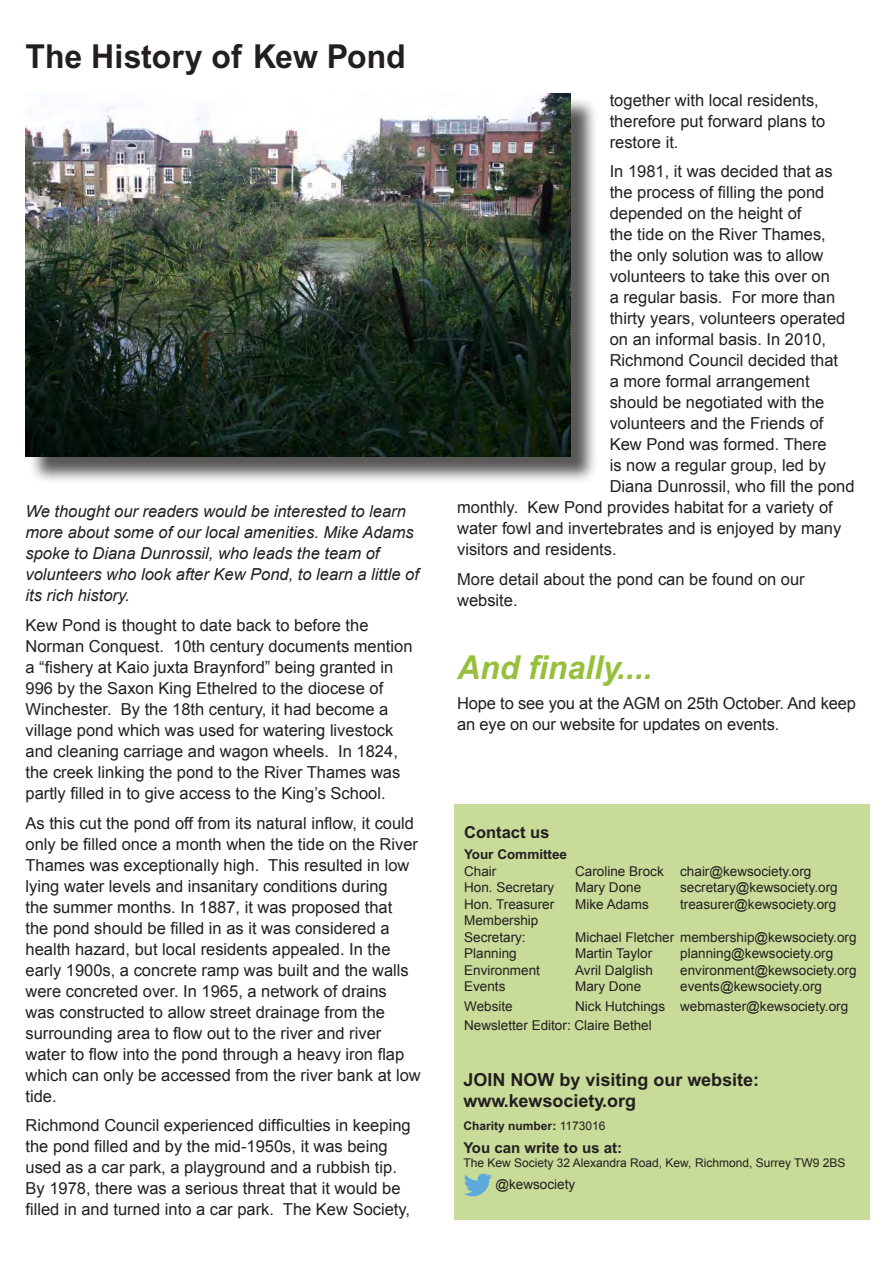
<style>
.page{position:relative;width:893px;height:1263px;background:#fff}
.page>*{position:absolute;margin:0;border:0;box-sizing:border-box;transform-origin:0 0}
.t1{font:700 33px "Arial";color:#231f20}
.t2{font:italic 700 33px "Arial";color:#96c03c}
.t3{font:700 18px/21.6px "Arial";color:#231f20}
.t4{font:16.5px/21px "Arial";color:#231f20}
.t5{font:italic 16.5px/21px "Arial";color:#231f20}
.t6{font:700 16.5px "Arial";color:#231f20}
.t7{font:700 15px "Arial";color:#231f20}
.t8{font:13.5px/16.5px "Arial";color:#231f20}
.t9{font:700 13.5px "Arial";color:#231f20}
.t10{font:12px "Arial";color:#231f20}
.t11{font:700 12px "Arial";color:#231f20}
.s1{font-weight:400}
</style>
<div class="page">
<div style="left:29px;top:96px;width:569px;height:388px;background:#231f20;opacity:.75"></div>
<img style="left:26px;top:93px;width:544px;height:363px">
<div style="left:455px;top:804px;width:415px;height:415px;background:#c8db98"></div>
<svg style="left:464px;top:1174px;width:28px;height:22px"></svg>
<h1 class="t1" style="left:26px;top:37px;width:382px">The History of Kew Pond</h1>
<p class="t5" style="left:26px;top:501px;width:395px">We thought our readers would be interested to learn more about some of our local amenities. Mike Adams spoke to Diana Dunrossil, who leads the team of volunteers who look after Kew Pond, to learn a little of its rich history.</p>
<p class="t4" style="left:26px;top:615px;width:389px">Kew Pond is thought to date back to before the Norman Conquest. 10th century documents mention a “fishery at Kaio juxta Braynford” being granted in 996 by the Saxon King Ethelred to the diocese of Winchester. By the 18th century, it had become a village pond which was used for watering livestock and cleaning carriage and wagon wheels. In 1824, the creek linking the pond to the River Thames was partly filled in to give access to the King’s School.</p>
<p class="t4" style="left:26px;top:812px;width:397px">As this cut the pond off from its natural inflow, it could only be filled once a month when the tide on the River Thames was exceptionally high. This resulted in low lying water levels and insanitary conditions during<br>the summer months. In 1887, it was proposed that<br>the pond should be filled in as it was considered a health hazard, but local residents appealed. In the early 1900s, a concrete ramp was built and the walls were concreted over. In 1965, a network of drains<br>was constructed to allow street drainage from the surrounding area to flow out to the river and river water to flow into the pond through a heavy iron flap which can only be accessed from the river bank at low tide.</p>
<p class="t4" style="left:26px;top:1115px;width:387px">Richmond Council experienced difficulties in keeping the pond filled and by the mid-1950s, it was being used as a car park, a playground and a rubbish tip.<br>By 1978, there was a serious threat that it would be filled in and turned into a car park. The Kew Society,</p>
<p class="t4" style="left:610px;top:89px;width:217px">together with local residents, therefore put forward plans to restore it.</p>
<p class="t4" style="left:610px;top:161px;width:224px">In 1981, it was decided that as</p>
<p class="t4" style="left:610px;top:182px;width:216px">the process of filling the pond</p>
<p class="t4" style="left:610px;top:203px;width:193px">depended on the height of</p>
<p class="t4" style="left:610px;top:224px;width:218px">the tide on the River Thames,</p>
<p class="t4" style="left:610px;top:245px;width:215px">the only solution was to allow</p>
<p class="t4" style="left:610px;top:266px;width:222px">volunteers to take this over on</p>
<p class="t4" style="left:610px;top:287px;width:227px">a regular basis. For more than</p>
<p class="t4" style="left:610px;top:308px;width:237px">thirty years, volunteers operated</p>
<p class="t4" style="left:610px;top:329px;width:218px">on an informal basis. In 2010,</p>
<p class="t4" style="left:610px;top:350px;width:230px">Richmond Council decided that</p>
<p class="t4" style="left:610px;top:371px;width:201px">a more formal arrangement</p>
<p class="t4" style="left:610px;top:392px;width:216px">should be negotiated with the</p>
<p class="t4" style="left:610px;top:413px;width:215px">volunteers and the Friends of</p>
<p class="t4" style="left:610px;top:434px;width:219px">Kew Pond was formed. There</p>
<p class="t4" style="left:610px;top:455px;width:218px">is now a regular group, led by</p>
<p class="t4" style="left:610px;top:476px;width:246px">Diana Dunrossil, who fill the pond</p>
<p class="t4" style="left:457px;top:497px;width:377px">monthly. Kew Pond provides habitat for a variety of</p>
<p class="t4" style="left:457px;top:518px;width:386px">water fowl and invertebrates and is enjoyed by many</p>
<p class="t4" style="left:457px;top:539px;width:161px">visitors and residents.</p>
<p class="t4" style="left:457px;top:568px;width:349px">More detail about the pond can be found on our website.</p>
<h1 class="t2" style="left:457px;top:648px;width:197px">And finally....</h1>
<p class="t4" style="left:457px;top:692px;width:400px">Hope to see you at the AGM on 25th October. And keep an eye on our website for updates on events.</p>
<p class="t6" style="left:464px;top:822px;width:87px">Contact us</p>
<p class="t9" style="left:464px;top:846px;width:104px">Your Committee</p>
<p class="t8" style="left:464px;top:862px;width:34px">Chair</p>
<p class="t8" style="left:575px;top:862px;width:238px">Caroline Brock chair@kewsociety.org</p>
<p class="t8" style="left:464px;top:879px;width:92px">Hon. Secretary</p>
<p class="t8" style="left:575px;top:879px;width:68px">Mary Done</p>
<p class="t8" style="left:680px;top:879px;width:159px">secretary@kewsociety.org</p>
<p class="t8" style="left:464px;top:895px;width:92px">Hon. Treasurer</p>
<p class="t8" style="left:575px;top:895px;width:75px">Mike Adams</p>
<p class="t8" style="left:680px;top:895px;width:158px">treasurer@kewsociety.org</p>
<p class="t8" style="left:464px;top:912px;width:76px">Membership<br>Secretary:</p>
<p class="t8" style="left:575px;top:928px;width:283px">Michael Fletcher membership@kewsociety.org</p>
<p class="t8" style="left:464px;top:945px;width:54px">Planning</p>
<p class="t8" style="left:575px;top:945px;width:79px">Martin Taylor</p>
<p class="t8" style="left:680px;top:945px;width:155px">planning@kewsociety.org</p>
<p class="t8" style="left:464px;top:961px;width:77px">Environment</p>
<p class="t8" style="left:575px;top:961px;width:79px">Avril Dalglish</p>
<p class="t8" style="left:680px;top:961px;width:178px">environment@kewsociety.org</p>
<p class="t8" style="left:464px;top:978px;width:43px">Events</p>
<p class="t8" style="left:575px;top:978px;width:68px">Mary Done</p>
<p class="t8" style="left:680px;top:978px;width:143px">events@kewsociety.org</p>
<p class="t8" style="left:464px;top:997px;width:50px">Website</p>
<p class="t8" style="left:464px;top:996px;width:386px;line-height:19.5px;text-indent:111px">Nick Hutchings webmaster@kewsociety.org<br>Newsletter Editor: Claire Bethel</p>
<p class="t3" style="left:463px;top:1068px;width:297px">JOIN NOW by visiting our website: www.kewsociety.org</p>
<p class="t11" style="left:463px;top:1119px;width:143px">Charity number: <span class="s1">1173016</span></p>
<p class="t7" style="left:463px;top:1138px;width:160px">You can write to us at:</p>
<p class="t10" style="left:463px;top:1156px;width:383px">The Kew Society 32 Alexandra Road, Kew, Richmond, Surrey TW9 2BS</p>
<p class="t8" style="left:495px;top:1176px;width:81px">@kewsociety</p>
</div>
